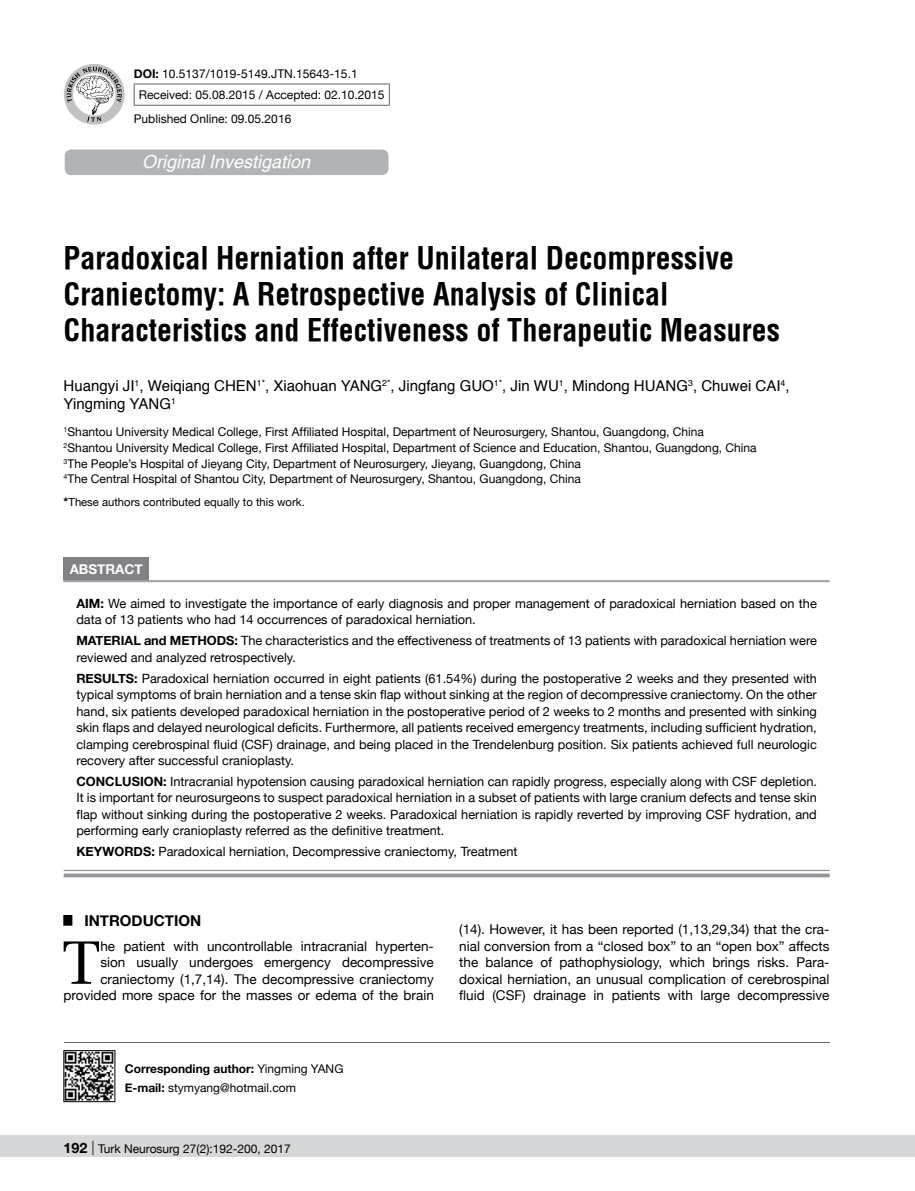
<style>
.page{position:relative;width:915px;height:1191px;background:#fff}
.page>*{position:absolute;margin:0;border:0;box-sizing:border-box;transform-origin:0 0}
.t1{font:61.2px "Utopia";color:#000}
.t2{font:700 30px/36px "Helvetica Condens";color:#000}
.t3{font:italic 500 18px "Helvetica";color:#fff}
.t4{font:15px/18px "Helvetica";color:#000}
.t5{font:700 15px "Helvetica Neue";color:#000}
.t6{font:13.5px/16.5px "Helvetica Neue";color:#000;text-align:justify}
.t7{font:700 13.5px "Helvetica Neue";color:#fff}
.t8{font:12.75px/16.5px "Helvetica Neue";color:#000}
.t9{font:700 12.75px "Helvetica Neue";color:#000}
.t10{font:12px/15.8px "Helvetica Neue";color:#000}
.t11{font:11.25px "Helvetica Neue";color:#000}
.s1{font-weight:700}
.s2{font-weight:700;font-size:12px}
.s3{font-weight:700;font-size:14.25px}
.s4{font-weight:300;font-size:14.25px}
</style>
<div class="page">
<div style="left:0;top:1135px;width:914px;height:22px;background:#d5d7d8"></div>
<div style="left:65px;top:150px;width:323px;height:25px;background:#b1b4b6;border-radius:6px"></div>
<hr style="left:64px;top:1042px;width:765px;height:1px;background:#636466">
<hr style="left:134px;top:84px;width:255px;height:1px;background:#636466">
<svg style="left:134px;top:84px;width:1px;height:21px"></svg>
<svg style="left:389px;top:84px;width:1px;height:21px"></svg>
<hr style="left:134px;top:105px;width:255px;height:1px;background:#636466">
<div style="left:64px;top:64px;width:60px;height:61px;background:#c0c2c4;border-radius:50%"></div>
<svg style="left:67px;top:67px;width:55px;height:55px"></svg>
<img style="left:66px;top:1052px;width:47px;height:47px">
<div style="left:64px;top:1050px;width:51px;height:51px;border:1px solid #000"></div>
<div style="left:64px;top:557px;width:85px;height:23px;background:#808285"></div>
<hr style="left:64px;top:580px;width:765px;height:1px;background:#939598">
<hr style="left:64px;top:581px;width:765px;height:1px;background:#939598">
<hr style="left:64px;top:870px;width:765px;height:1px;background:#939598">
<svg style="left:64px;top:873px;width:765px;height:4px;background:#a2a4a7"></svg>
<p class="t10" style="left:139px;top:63px;width:247px;line-height:21.9px;text-indent:-5px"><span class="s1">DOI:</span> 10.5137/1019-5149.JTN.15643-15.1<br>Received: 05.08.2015 / Accepted: 02.10.2015</p>
<p class="t10" style="left:134px;top:111px;width:159px">Published Online: 09.05.2016</p>
<h3 class="t3" style="left:142px;top:151px;width:170px">Original Investigation</h3>
<h2 class="t2" style="left:64px;top:240px;width:717px">Paradoxical Herniation after Unilateral Decompressive<br>Craniectomy: A Retrospective Analysis of Clinical<br>Characteristics and Effectiveness of Therapeutic Measures</h2>
<p class="t4" style="left:64px;top:377px;width:727px">Huangyi JI<sup>1</sup>, Weiqiang CHEN<sup>1*</sup>, Xiaohuan YANG<sup>2*</sup>, Jingfang GUO<sup>1*</sup>, Jin WU<sup>1</sup>, Mindong HUANG<sup>3</sup>, Chuwei CAI<sup>4</sup>,<br>Yingming YANG<sup>1</sup></p>
<p class="t10" style="left:64px;top:425px;width:694px"><sup>1</sup>Shantou University Medical College, First Affiliated Hospital, Department of Neurosurgery, Shantou, Guangdong, China<br><sup>2</sup>Shantou University Medical College, First Affiliated Hospital, Department of Science and Education, Shantou, Guangdong, China <sup>3</sup>The People’s Hospital of Jieyang City, Department of Neurosurgery, Jieyang, Guangdong, China<br><sup>4</sup>The Central Hospital of Shantou City, Department of Neurosurgery, Shantou, Guangdong, China</p>
<p class="t11" style="left:64px;top:494px;width:242px"><span class="s2">*</span>These authors contributed equally to this work.</p>
<p class="t7" style="left:70px;top:558px;width:75px">ABSTRACT</p>
<p class="t8" style="left:76px;top:596px;width:741px"><span class="s1">AIM:</span> We aimed to investigate the importance of early diagnosis and proper management of paradoxical herniation based on the data of 13 patients who had 14 occurrences of paradoxical herniation.</p>
<p class="t9" style="left:76px;top:630px;width:21px">MATER</p>
<p class="t9" style="left:121px;top:630px;width:96px">IAL AND METHODS</p>
<p class="t8" style="left:76px;top:633px;width:741px;text-indent:158px"><span class="s1">:</span> The characteristics and the effectiveness of treatments of 13 patients with paradoxical herniation were reviewed and analyzed retrospectively.</p>
<p class="t8" style="left:76px;top:670px;width:741px;text-align:justify"><span class="s1">RESULTS:</span> Paradoxical herniation occurred in eight patients (61.54%) during the postoperative 2 weeks and they presented with typical symptoms of brain herniation and a tense skin flap without sinking at the region of decompressive craniectomy. On the other hand, six patients developed paradoxical herniation in the postoperative period of 2 weeks to 2 months and presented with sinking skin flaps and delayed neurological deficits. Furthermore, all patients received emergency treatments, including sufficient hydration, clamping cerebrospinal fluid (CSF) drainage, and being placed in the Trendelenburg position. Six patients achieved full neurologic recovery after successful cranioplasty.</p>
<p class="t8" style="left:76px;top:773px;width:741px;text-align:justify"><span class="s1">CONCLUSION:</span> Intracranial hypotension causing paradoxical herniation can rapidly progress, especially along with CSF depletion.<br>It is important for neurosurgeons to suspect paradoxical herniation in a subset of patients with large cranium defects and tense skin flap without sinking during the postoperative 2 weeks. Paradoxical herniation is rapidly reverted by improving CSF hydration, and performing early cranioplasty referred as the definitive treatment.</p>
<p class="t9" style="left:76px;top:841px;width:49px">KEYWORDS</p>
<p class="t8" style="left:151px;top:844px;width:367px"><span class="s1">:</span> Paradoxical herniation, Decompressive craniectomy, Treatment</p>
<p class="t5" style="left:64px;top:908px;width:137px"><sup>█</sup> INTRODUCTION</p>
<h1 class="t1" style="left:62px;top:927px;width:39px">T</h1>
<p class="t6" style="left:64px;top:938px;width:371px;text-align:right">he patient with uncontrollable intracranial hyperten-<br>sion usually undergoes emergency decompressive craniectomy (1,7,14). The decompressive craniectomy provided more space for the masses or edema of the brain</p>
<p class="t10" style="left:125px;top:1060px;width:220px;line-height:18.6px"><span class="s1">CORRESPONDING AUTHOR:</span> Yingming YANG<br><span class="s1">E-MAIL:</span> stymyang@hotmail.com</p>
<p class="t10" style="left:64px;top:1141px;width:229px"><span class="s3">192</span> <span class="s4">|</span> Turk Neurosurg 27(2):192-200, 2017</p>
<p class="t6" style="left:459px;top:922px;width:371px">(14). However, it has been reported (1,13,29,34) that the cra&shy;nial conversion from a “closed box” to an “open box” affects the balance of pathophysiology, which brings risks. Para&shy;doxical herniation, an unusual complication of cerebrospinal fluid (CSF) drainage in patients with large decompressive</p>
</div>
